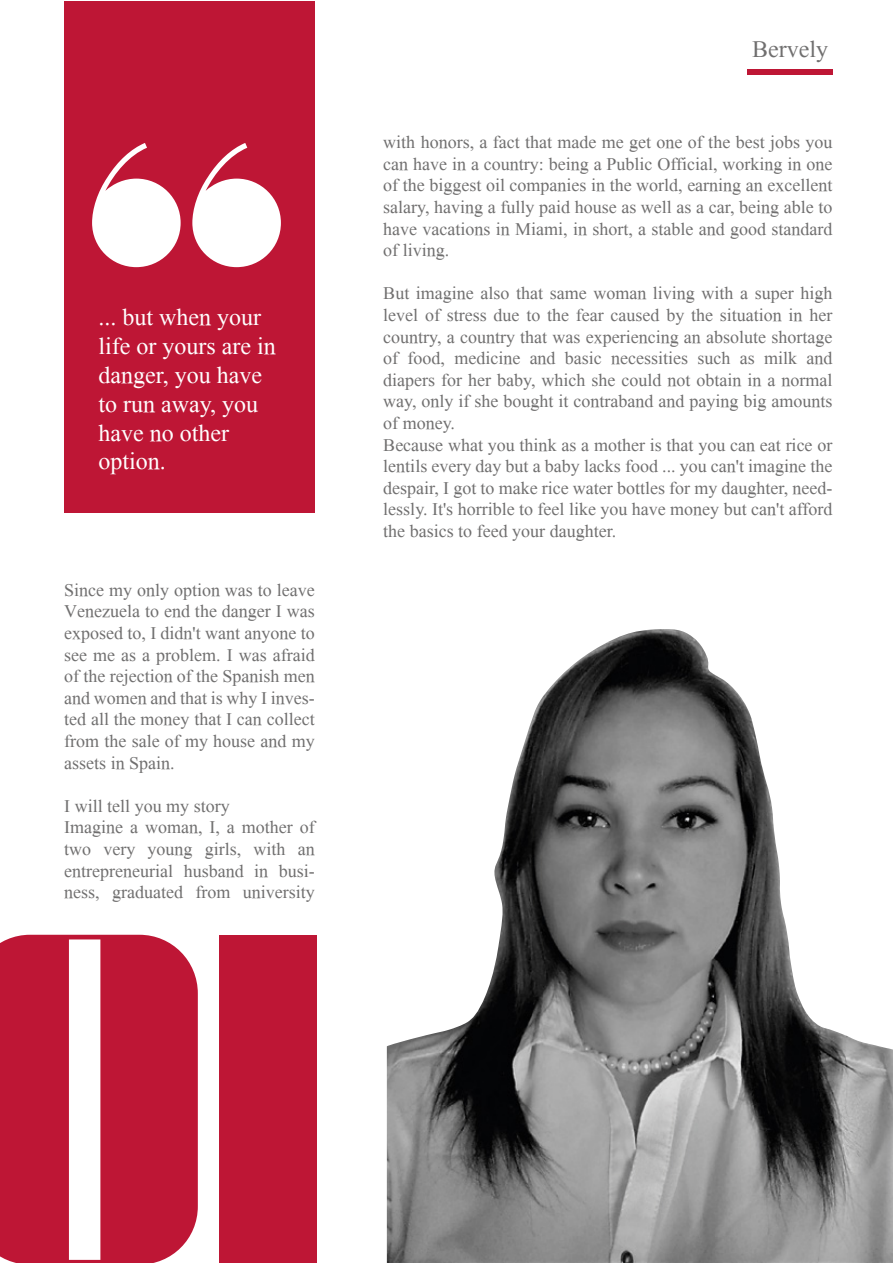
<style>
.page{position:relative;width:893px;height:1263px;background:#fff}
.page>*{position:absolute;margin:0;border:0;box-sizing:border-box;transform-origin:0 0}
.t1{font:533.4px "Dunfordmoore";color:#fff}
.t2{font:470.55px "Dunfordmoore";color:#be1635}
.t3{font:24px/28.8px "Mongolian Baiti";color:#fff}
.t4{font:24px "Mongolian Baiti";color:#706f6f}
.t5{font:18px/21.6px "Mongolian Baiti";color:#706f6f;text-align:justify}
</style>
<div class="page">
<div style="left:64px;top:2px;width:251px;height:511px;background:#be1635"></div>
<div style="left:747px;top:69px;width:85px;height:5px;background:#be1635"></div>
<img style="left:387px;top:629px;width:506px;height:634px">
<h1 class="t1" style="left:92px;top:29px;width:214px">“</h1>
<h3 class="t3" style="left:98px;top:303px;width:179px">... but when your life or yours are in danger, you have to run away, you have no other option.</h3>
<p class="t5" style="left:64px;top:579px;width:252px">Since my only option was to leave Venezuela to end the danger I was exposed to, I didn't want anyone to see me as a problem. I was afraid of the rejection of the Spanish men and women and that is why I inves&shy;ted all the money that I can collect from the sale of my house and my assets in Spain.</p>
<p class="t5" style="left:64px;top:795px;width:252px;text-align:left">I will tell you my story<br>Imagine a woman, I, a mother of two very young girls, with an entrepreneurial husband in busi&shy;ness, graduated from university</p>
<h2 class="t2" style="left:-28px;top:834px;width:368px">01</h2>
<h3 class="t4" style="left:752px;top:37px;width:77px">Bervely</h3>
<p class="t5" style="left:383px;top:132px;width:451px">with honors, a fact that made me get one of the best jobs you can have in a country: being a Public Official, working in one of the biggest oil companies in the world, earning an excellent salary, having a fully paid house as well as a car, being able to have vacations in Miami, in short, a stable and good standard of living.</p>
<p class="t5" style="left:383px;top:283px;width:451px;text-align:left">But imagine also that same woman living with a super high level of stress due to the fear caused by the situation in her country, a country that was experiencing an absolute shortage of food, medicine and basic necessities such as milk and diapers for her baby, which she could not obtain in a normal way, only if she bought it contraband and paying big amounts of money.<br>Because what you think as a mother is that you can eat rice or lentils every day but a baby lacks food ... you can't imagine the despair, I got to make rice water bottles for my daughter, need&shy;lessly. It's horrible to feel like you have money but can't afford the basics to feed your daughter.</p>
</div>
